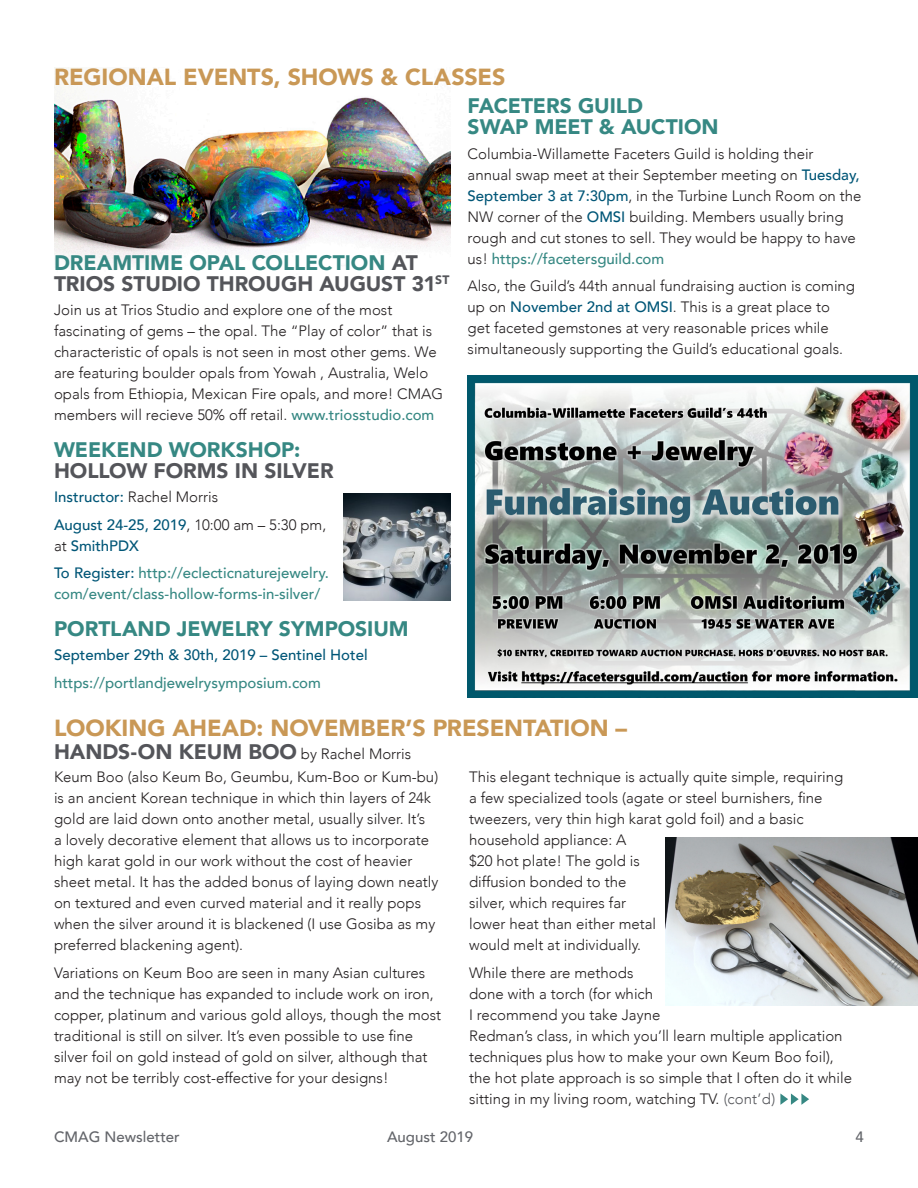
<style>
.page{position:relative;width:918px;height:1188px;background:#fff}
.page>*{position:absolute;margin:0;border:0;box-sizing:border-box;transform-origin:0 0}
.Headline{font:900 23.25px "Avenir";letter-spacing:-.005em;color:#c99856}
.Headline_2{font:900 21px/21px "Avenir";letter-spacing:-.005em;color:#54555a}
.Headline_2-2{font:900 21px/21px "Avenir";color:#368883}
.Headline-2{font:900 21px "Avenir";color:#54555a}
.Body_Copy{font:300 15px/21px "Avenir";color:#231f20}
.Body_Copy-2{font:500 15px/21px "Avenir";color:#368883}
.Body_Copy-3{font:500 15px/21px "Avenir";color:#005677}
.Headline_3{font:500 15px "Avenir";color:#63656a}
.s1{font-weight:500;color:#005677}
.s2{font-weight:500;color:#368883}
.s3{color:#368883}
.s4{font-weight:300;color:#231f20}
.s5{color:#005677}
.s6{font-weight:300;font-size:15px;color:#231f20}
.s7{color:#54555a}
</style>
<div class="page">
<img style="left:54px;top:67px;width:396px;height:197px">
<img style="left:344px;top:494px;width:106px;height:106px">
<img style="left:468px;top:376px;width:450px;height:322px">
<img style="left:666px;top:837px;width:252px;height:168px">
<svg style="left:780px;top:1094px;width:29px;height:11px"></svg>
<p class="Headline" style="left:54px;top:57px;width:453px">REGIONAL EVENTS, SHOWS &amp; CLASSES</p>
<p class="Headline_2-2" style="left:468px;top:95px;width:253px">FACETERS GUILD<br>SWAP MEET &amp; AUCTION</p>
<p class="Body_Copy" style="left:468px;top:143px;width:395px">Columbia-Willamette Faceters Guild is holding their annual swap meet at their September meeting on <span class="s1">Tuesday, September 3 at 7:30pm</span>, in the Turbine Lunch Room on the NW corner of the <span class="s1">OMSI</span> building. Members usually bring rough and cut stones to sell. They would be happy to have us! <span class="s2">https://facetersguild.com</span></p>
<p class="Body_Copy" style="left:468px;top:276px;width:389px">Also, the Guild’s 44th annual fundraising auction is coming up on <span class="s1">November 2nd at OMSI</span>. This is a great place to get faceted gemstones at very reasonable prices while simultaneously supporting the Guild’s educational goals.</p>
<p class="Headline_2" style="left:54px;top:252px;width:397px"><span class="s3">DREAMTIME OPAL COLLECTION</span> AT<br>TRIOS STUDIO THROUGH AUGUST 31<sup>ST</sup></p>
<p class="Body_Copy" style="left:54px;top:300px;width:391px">Join us at Trios Studio and explore one of the most fascinating of gems – the opal. The “Play of color” that is characteristic of opals is not seen in most other gems. We are featuring boulder opals from Yowah , Australia, Welo opals from Ethiopia, Mexican Fire opals, and more! CMAG members will recieve 50% off retail. <span class="s2">www.triosstudio.com</span></p>
<p class="Headline_2" style="left:54px;top:438px;width:281px"><span class="s3">WEEKEND WORKSHOP:<br></span>HOLLOW FORMS IN SILVER</p>
<p class="Body_Copy" style="left:54px;top:486px;width:166px"><span class="s1">Instructor:</span> Rachel Morris</p>
<p class="Body_Copy-3" style="left:54px;top:513px;width:274px">August 24-25, 2019<span class="s4">, 10:00 am – 5:30 pm, at</span> SmithPDX</p>
<p class="Body_Copy-2" style="left:54px;top:562px;width:277px"><span class="s5">To Register:</span> http://eclecticnaturejewelry. com/event/class-hollow-forms-in-silver/</p>
<p class="Headline_2-2" style="left:54px;top:618px;width:356px">PORTLAND JEWELRY SYMPOSIUM</p>
<p class="Body_Copy-3" style="left:54px;top:644px;width:315px">September 29th &amp; 30th, 2019 – Sentinel Hotel</p>
<p class="Body_Copy-2" style="left:54px;top:671px;width:268px">https://portlandjewelrysymposium.com</p>
<p class="Headline" style="left:54px;top:708px;width:575px">LOOKING AHEAD: NOVEMBER’S PRESENTATION –</p>
<p class="Headline-2" style="left:54px;top:733px;width:359px">HANDS-ON KEUM BOO <span class="s6">by Rachel Morris</span></p>
<p class="Body_Copy" style="left:54px;top:767px;width:386px">Keum Boo (also Keum Bo, Geumbu, Kum-Boo or Kum-bu) is an ancient Korean technique in which thin layers of 24k gold are laid down onto another metal, usually silver. It’s<br>a lovely decorative element that allows us to incorporate high karat gold in our work without the cost of heavier sheet metal. It has the added bonus of laying down neatly on textured and even curved material and it really pops when the silver around it is blackened (I use Gosiba as my preferred blackening agent).</p>
<p class="Body_Copy" style="left:54px;top:962px;width:389px">Variations on Keum Boo are seen in many Asian cultures and the technique has expanded to include work on iron, copper, platinum and various gold alloys, though the most traditional is still on silver. It’s even possible to use fine silver foil on gold instead of gold on silver, although that may not be terribly cost-effective for your designs!</p>
<p class="Body_Copy" style="left:469px;top:767px;width:376px">This elegant technique is actually quite simple, requiring a few specialized tools (agate or steel burnishers, fine tweezers, very thin high karat gold foil) and a basic household appliance: A<br>$20 hot plate! The gold is<br>diffusion bonded to the<br>silver, which requires far<br>lower heat than either metal<br>would melt at individually.</p>
<p class="Body_Copy" style="left:469px;top:962px;width:385px">While there are methods<br>done with a torch (for which<br>I recommend you take Jayne<br>Redman’s class, in which you’ll learn multiple application techniques plus how to make your own Keum Boo foil), the hot plate approach is so simple that I often do it while sitting in my living room, watching TV. <span class="s7">(cont’d)</span></p>
<p class="Headline_3" style="left:54px;top:1124px;width:127px">CMAG Newsletter</p>
<p class="Headline_3" style="left:387px;top:1124px;width:88px">August 2019</p>
<p class="Headline_3" style="left:856px;top:1124px;width:10px">4</p>
</div>
